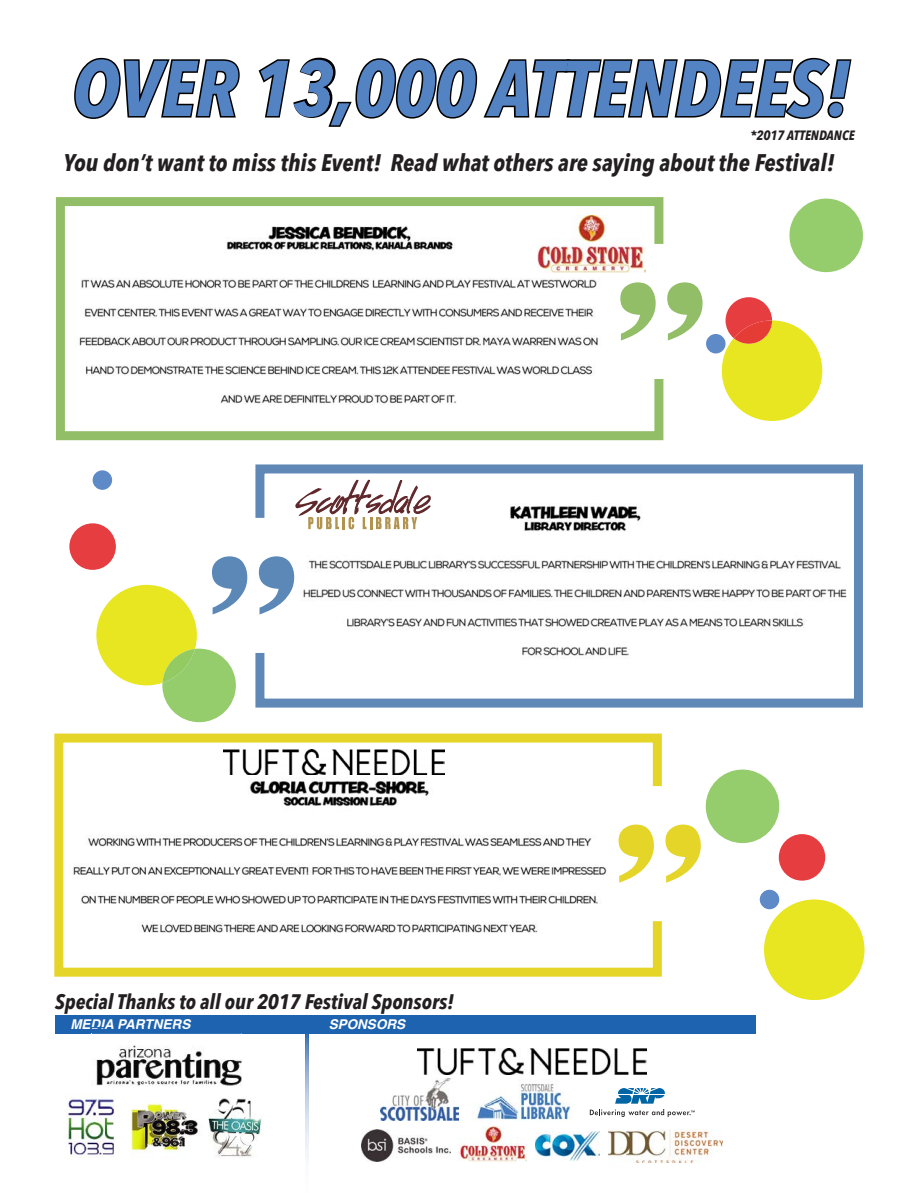
<style>
.page{position:relative;width:919px;height:1193px;background:#fff}
.page>*{position:absolute;margin:0;border:0;box-sizing:border-box;transform-origin:0 0}
.t1{font:italic 700 78px "Avenir Next Condensed";color:#5383c3}
.t2{font:italic 700 24px "Avenir Next Condensed";color:#231f20}
.t3{font:italic 700 21px "Avenir Next Condensed";color:#231f20}
.t4{font:italic 700 13.5px "Helvetica";color:#fff}
.t5{font:italic 700 13.5px "Avenir Next Condensed";color:#231f20}
</style>
<div class="page">
<img style="left:296px;top:496px;width:567px;height:212px">
<div style="left:255px;top:464px;width:608px;height:243px;border:9px solid #5f88b7"></div>
<div style="left:238px;top:518px;width:42px;height:134px;background:#fff"></div>
<img style="left:64px;top:226px;width:581px;height:215px">
<div style="left:56px;top:197px;width:607px;height:243px;border:9px solid #91be66"></div>
<div style="left:641px;top:245px;width:41px;height:133px;background:#fff"></div>
<svg style="left:620px;top:282px;width:83px;height:58px"></svg>
<img style="left:58px;top:774px;width:574px;height:203px">
<div style="left:54px;top:733px;width:608px;height:243px;border:9px solid #e6d529"></div>
<div style="left:638px;top:786px;width:47px;height:134px;background:#fff"></div>
<svg style="left:619px;top:824px;width:82px;height:58px"></svg>
<div style="left:706px;top:334px;width:20px;height:19px;background:#5e8ac7;border-radius:50%"></div>
<svg style="left:96px;top:556px;width:198px;height:166px"></svg>
<div style="left:706px;top:769px;width:73px;height:74px;background:#95cc6c;border-radius:50%"></div>
<div style="left:69px;top:523px;width:47px;height:47px;background:#e63d41;border-radius:50%"></div>
<svg style="left:722px;top:297px;width:100px;height:124px"></svg>
<div style="left:760px;top:889px;width:19px;height:20px;background:#5e8ac7;border-radius:50%"></div>
<div style="left:779px;top:834px;width:46px;height:46px;background:#e63d41;border-radius:50%"></div>
<div style="left:93px;top:470px;width:19px;height:20px;background:#5e8ac7;border-radius:50%"></div>
<div style="left:789px;top:199px;width:74px;height:73px;background:#95cc6c;border-radius:50%"></div>
<div style="left:764px;top:899px;width:100px;height:101px;background:#e8e620;border-radius:50%"></div>
<svg style="left:74px;top:57px;width:166px;height:62px"></svg>
<svg style="left:258px;top:57px;width:594px;height:70px"></svg>
<img style="left:223px;top:749px;width:222px;height:25px">
<img style="left:537px;top:215px;width:108px;height:57px">
<svg style="left:295px;top:480px;width:135px;height:49px"></svg>
<img style="left:67px;top:1095px;width:195px;height:63px">
<img style="left:417px;top:1048px;width:229px;height:26px">
<img style="left:608px;top:1129px;width:115px;height:33px">
<img style="left:535px;top:1131px;width:64px;height:29px">
<img style="left:460px;top:1126px;width:67px;height:36px">
<img style="left:361px;top:1129px;width:90px;height:32px">
<svg style="left:590px;top:1088px;width:105px;height:29px"></svg>
<img style="left:381px;top:1078px;width:77px;height:42px">
<img style="left:474px;top:1084px;width:96px;height:37px">
<img style="left:306px;top:1033px;width:3px;height:127px">
<div style="left:55px;top:1014px;width:701px;height:19px;background:#1e63af"></div>
<img style="left:92px;top:1028px;width:150px;height:80px">
<img style="left:125px;top:1027px;width:66px;height:2px">
<h1 class="t1" style="left:72px;top:41px;width:779px">OVER 13,000 ATTENDEES!</h1>
<p class="t5" style="left:750px;top:127px;width:106px">*2017 ATTENDANCE</p>
<p class="t2" style="left:64px;top:148px;width:772px">You don’t want to miss this Event! Read what others are saying about the Festival!</p>
<p class="t3" style="left:55px;top:988px;width:400px">Special Thanks to all our 2017 Festival Sponsors!</p>
<p class="t4" style="left:70px;top:1015px;width:122px">MEDIA PARTNERS</p>
<p class="t4" style="left:329px;top:1015px;width:78px">SPONSORS</p>
</div>
